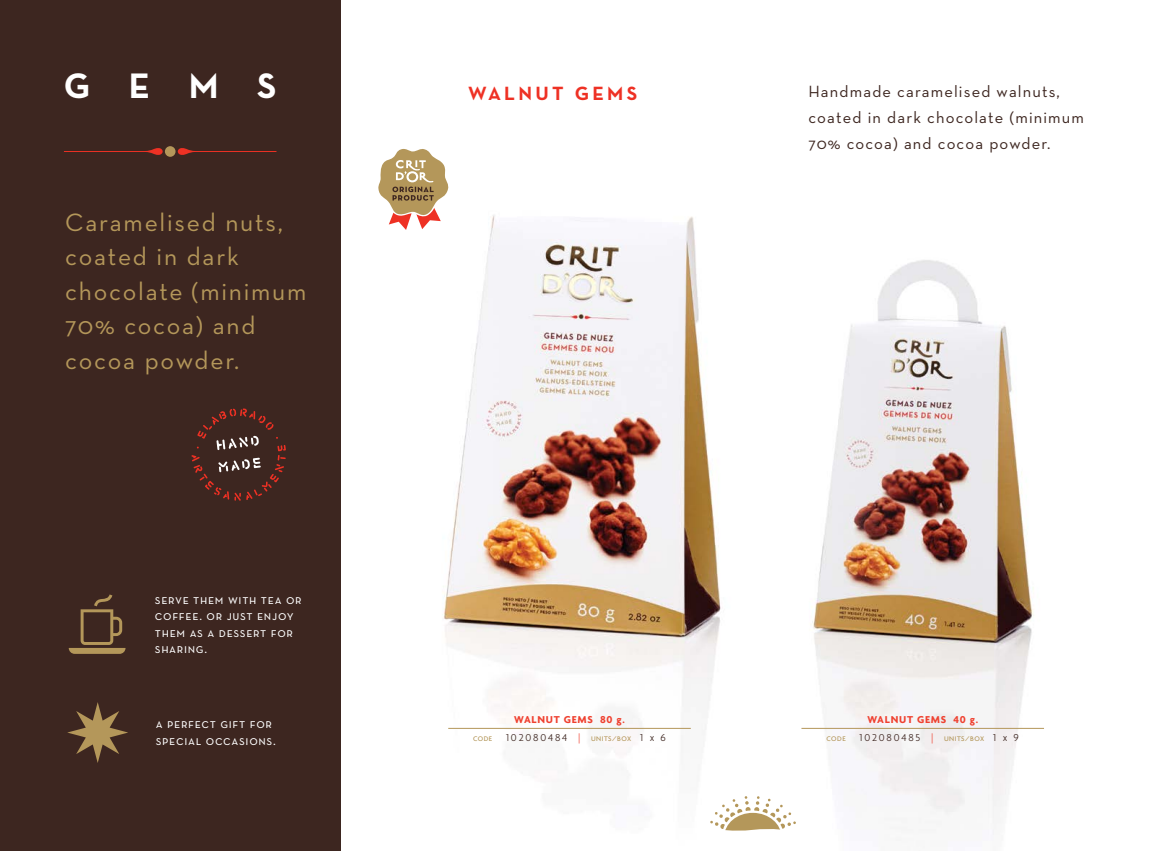
<style>
.page{position:relative;width:1149px;height:851px;background:#fff}
.page>*{position:absolute;margin:0;border:0;box-sizing:border-box;transform-origin:0 0}
.t1{font:36px "Neutra Text Bold SC";color:#fff}
.t2{font:25.5px/34.5px "Neutra Text";letter-spacing:.07em;color:#b4975a}
.t3{font:19.5px "Neutra Text Bold SC";letter-spacing:.17em;color:#ee3124}
.t4{font:16.5px/26.1px "Neutra Text";letter-spacing:.07em;color:#3d2620}
.t5{font:13.5px/16.5px "Neutra Text Book SC";letter-spacing:.05em;color:#fff}
.t6{font:300 10.8px "Agenda";letter-spacing:.17em;color:#3d2620}
.t7{font:700 10.8px "Agenda";letter-spacing:.07em;color:#ef4130}
.t8{font:500 7.2px "Agenda";letter-spacing:.07em;color:#b4975a}
.s1{color:#ef4130}
.s2{font-weight:500;font-size:7.2px;color:#b4975a}
</style>
<div class="page">
<img style="left:340px;top:125px;width:381px;height:725px">
<div style="left:0;top:0;width:340px;height:850px;background:#3d2620"></div>
<img style="left:801px;top:260px;width:243px;height:575px">
<svg style="left:708px;top:796px;width:88px;height:54px"></svg>
<svg style="left:69px;top:594px;width:56px;height:59px"></svg>
<svg style="left:67px;top:702px;width:61px;height:60px"></svg>
<div style="left:165px;top:146px;width:10px;height:11px;background:#b4975a;border-radius:50%"></div>
<svg style="left:178px;top:148px;width:99px;height:7px"></svg>
<svg style="left:64px;top:148px;width:99px;height:7px"></svg>
<svg style="left:191px;top:408px;width:95px;height:92px"></svg>
<hr style="left:448px;top:728px;width:242px;height:1px;background:#b4975a">
<hr style="left:801px;top:728px;width:242px;height:1px;background:#b4975a">
<svg style="left:378px;top:148px;width:71px;height:82px"></svg>
<h1 class="t1" style="left:64px;top:63px;width:214px">GEMS</h1>
<h2 class="t2" style="left:65px;top:204px;width:242px">Caramelised nuts, coated in dark chocolate (minimum<br>70% cocoa) and cocoa powder.</h2>
<p class="t5" style="left:155px;top:590px;width:148px">serve them with tea or coffee. or just enjoy them as a dessert for sharing.</p>
<p class="t5" style="left:156px;top:715px;width:121px">a perfect gift for special occasions.</p>
<h3 class="t3" style="left:468px;top:81px;width:171px">WALNUT GEMS</h3>
<p class="t4" style="left:808px;top:78px;width:277px">Handmade caramelised walnuts, coated in dark chocolate (minimum<br>70% cocoa) and cocoa powder.</p>
<p class="t7" style="left:514px;top:712px;width:18px">WALN</p>
<p class="t7" style="left:545px;top:712px;width:34px">UT GEMS</p>
<p class="t7" style="left:600px;top:712px;width:26px">80 G.</p>
<p class="t8" style="left:473px;top:734px;width:21px">CODE</p>
<p class="t6" style="left:506px;top:731px;width:161px">102080484 <span class="s1">|</span> <span class="s2">UNITS/BOX</span> 1 x 6</p>
<p class="t7" style="left:867px;top:712px;width:18px">WALN</p>
<p class="t7" style="left:898px;top:712px;width:34px">UT GEMS</p>
<p class="t7" style="left:953px;top:712px;width:26px">40 G.</p>
<p class="t8" style="left:826px;top:734px;width:21px">CODE</p>
<p class="t6" style="left:859px;top:731px;width:161px">102080485 <span class="s1">|</span> <span class="s2">UNITS/BOX</span> 1 x 9</p>
</div>
